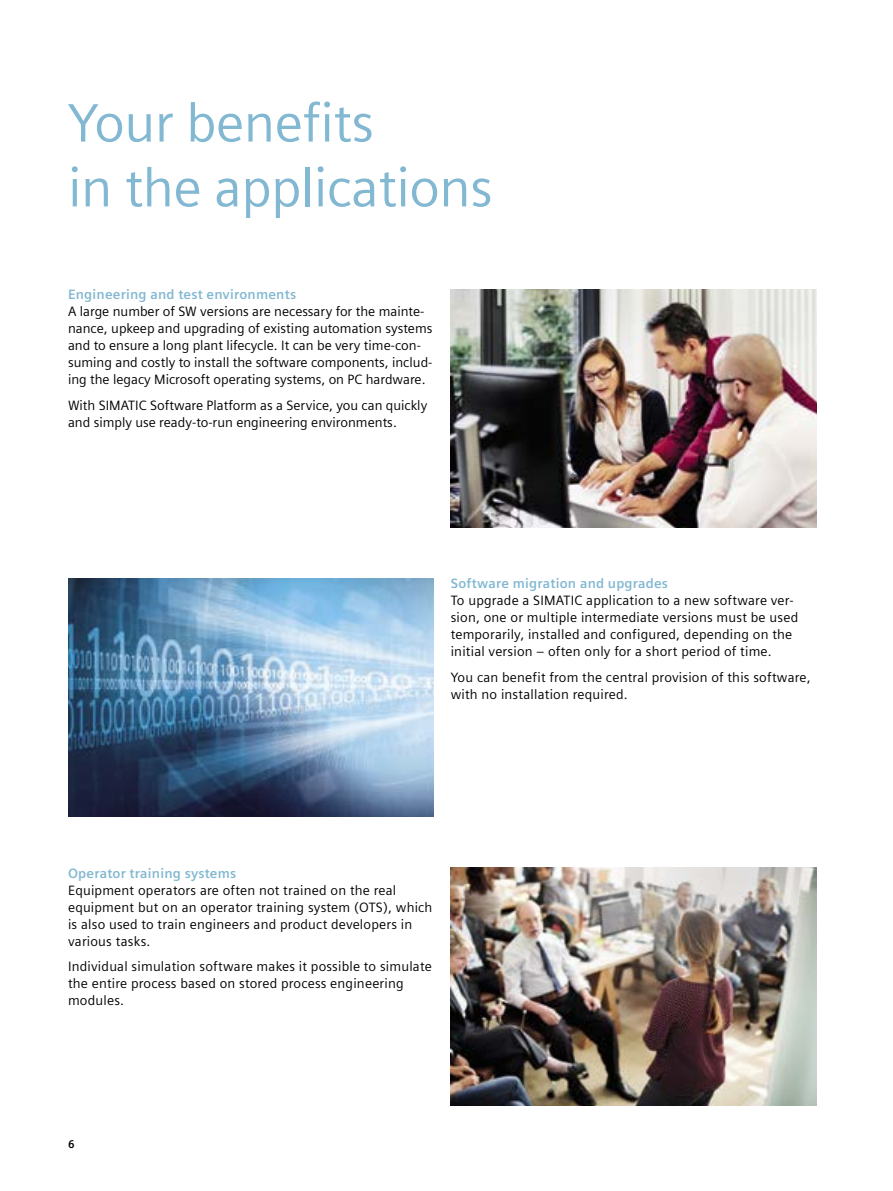
<style>
.page{position:relative;width:893px;height:1191px;background:#fff}
.page>*{position:absolute;margin:0;border:0;box-sizing:border-box;transform-origin:0 0}
.t1{font:54px/64.8px "Siemens Sans Global";letter-spacing:-.01em;color:#82b8d1}
.t2{font:13.5px/17px "Siemens Sans Global";letter-spacing:.015em;color:#000}
.t3{font:700 13.5px "Siemens Sans Global";letter-spacing:.015em;color:#82b8d1}
.t4{font:700 11.25px "Siemens Sans Global";color:#000}
</style>
<div class="page">
<img style="left:451px;top:289px;width:365px;height:238px">
<img style="left:451px;top:867px;width:365px;height:239px">
<img style="left:68px;top:578px;width:366px;height:238px">
<h1 class="t1" style="left:68px;top:93px;width:426px">Your benefits<br>in the applications</h1>
<p class="t3" style="left:68px;top:286px;width:230px">Engineering and test environments</p>
<p class="t2" style="left:68px;top:303px;width:366px">A large number of SW versions are necessary for the mainte&shy;nance, upkeep and upgrading of existing automation systems and to ensure a long plant lifecycle. It can be very time-con&shy;suming and costly to install the software components, includ&shy;ing the legacy Microsoft operating systems, on PC hardware.</p>
<p class="t2" style="left:68px;top:397px;width:361px">With SIMATIC Software Platform as a Service, you can quickly and simply use ready-to-run engineering environments.</p>
<p class="t3" style="left:451px;top:575px;width:219px">Software migration and upgrades</p>
<p class="t2" style="left:451px;top:592px;width:349px">To upgrade a SIMATIC application to a new software ver&shy;sion, one or multiple intermediate versions must be used temporarily, installed and configured, depending on the initial version – often only for a short period of time.</p>
<p class="t2" style="left:451px;top:669px;width:362px">You can benefit from the central provision of this software, with no installation required.</p>
<p class="t3" style="left:68px;top:865px;width:170px">Operator training systems</p>
<p class="t2" style="left:68px;top:882px;width:366px">Equipment operators are often not trained on the real equipment but on an operator training system (OTS), which is also used to train engineers and product developers in various tasks.</p>
<p class="t2" style="left:68px;top:958px;width:365px">Individual simulation software makes it possible to simulate the entire process based on stored process engineering modules.</p>
<p class="t4" style="left:68px;top:1137px;width:8px">6</p>
</div>
